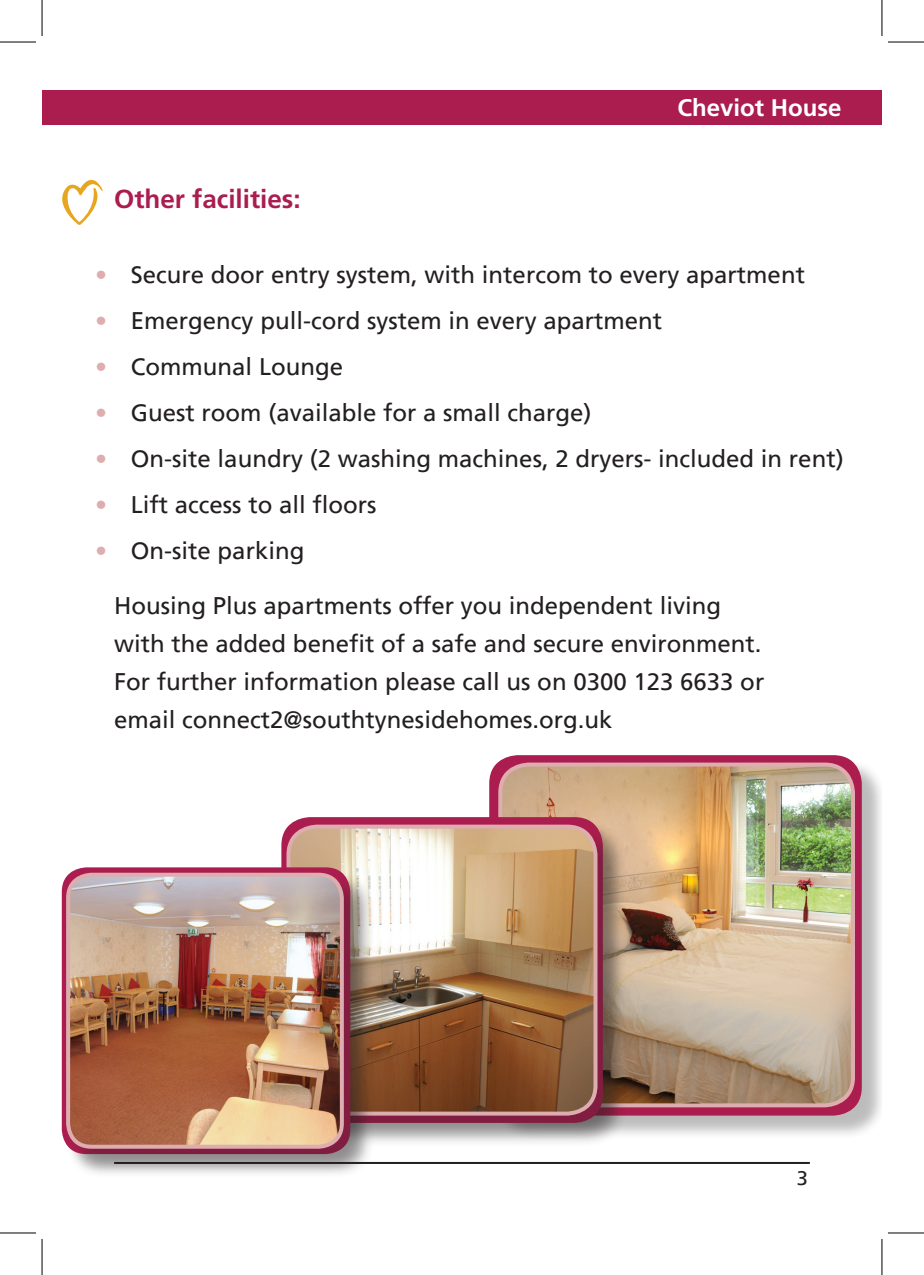
<style>
.page{position:relative;width:924px;height:1275px;background:#fff}
.page>*{position:absolute;margin:0;border:0;box-sizing:border-box;transform-origin:0 0}
.t1{font:700 26px "Frutiger LT Com";color:#aa1d4e}
.t2{font:24px/46px "Frutiger LT";color:#231f20}
.t3{font:700 24px "Frutiger LT Com";color:#fff}
.t4{font:24px/46px "Frutiger LT";color:#ddadaf;text-align:justify}
.t5{font:20px "Frutiger LT";color:#231f20}
</style>
<div class="page">
<div style="left:42px;top:90px;width:839px;height:34px;background:#aa1d4e"></div>
<hr style="left:114px;top:1162px;width:695px;height:2px;background:#231f20">
<div style="left:492px;top:758px;width:389px;height:382px;background:#231f20;opacity:.3"></div>
<div style="left:489px;top:755px;width:372px;height:360px;background:#aa1d4e;border-radius:28px"></div>
<img style="left:503px;top:764px;width:349px;height:341px">
<div style="left:498px;top:762px;width:356px;height:345px;border:4px solid #ddadaf;border-radius:28px"></div>
<div style="left:284px;top:820px;width:344px;height:327px;background:#231f20;opacity:.3"></div>
<div style="left:281px;top:817px;width:321px;height:306px;background:#aa1d4e;border-radius:28px"></div>
<div style="left:289px;top:827px;width:333px;height:313px;background:#231f20;opacity:.3"></div>
<img style="left:288px;top:826px;width:307px;height:287px">
<div style="left:286px;top:824px;width:311px;height:291px;border:4px solid #ddadaf;border-radius:28px"></div>
<div style="left:65px;top:870px;width:310px;height:309px;background:#231f20;opacity:.3"></div>
<div style="left:62px;top:867px;width:288px;height:287px;background:#aa1d4e;border-radius:25px"></div>
<div style="left:69px;top:875px;width:300px;height:299px;background:#231f20;opacity:.3"></div>
<img style="left:68px;top:874px;width:274px;height:272px">
<div style="left:66px;top:872px;width:278px;height:276px;border:4px solid #ddadaf;border-radius:23px"></div>
<svg style="left:62px;top:179px;width:41px;height:46px"></svg>
<hr style="left:0;top:42px;width:36px;height:1px;background:#000">
<hr style="left:887px;top:42px;width:36px;height:1px;background:#000">
<hr style="left:0;top:1232px;width:36px;height:1px;background:#000">
<hr style="left:887px;top:1232px;width:36px;height:1px;background:#000">
<hr style="left:42px;top:0;width:1px;height:36px;background:#000">
<hr style="left:42px;top:1239px;width:1px;height:36px;background:#000">
<hr style="left:881px;top:0;width:1px;height:36px;background:#000">
<hr style="left:881px;top:1239px;width:1px;height:36px;background:#000">
<p class="t3" style="left:677px;top:94px;width:166px">Cheviot House</p>
<p class="t1" style="left:114px;top:184px;width:188px">Other facilities:</p>
<p class="t4" style="left:95px;top:252px;width:13px">• • • • • • •</p>
<p class="t2" style="left:131px;top:252px;width:714px">Secure door entry system, with intercom to every apartment Emergency pull-cord system in every apartment<br>Communal Lounge<br>Guest room (available for a small charge)<br>On-site laundry (2 washing machines, 2 dryers- included in rent)<br>Lift access to all floors<br>On-site parking</p>
<p class="t2" style="left:114px;top:587px;width:651px;line-height:38px">Housing Plus apartments offer you independent living with the added benefit of a safe and secure environment.<br>For further information please call us on 0300 123 6633 or email connect2@southtynesidehomes.org.uk</p>
<p class="t5" style="left:796px;top:1166px;width:13px">3</p>
</div>
